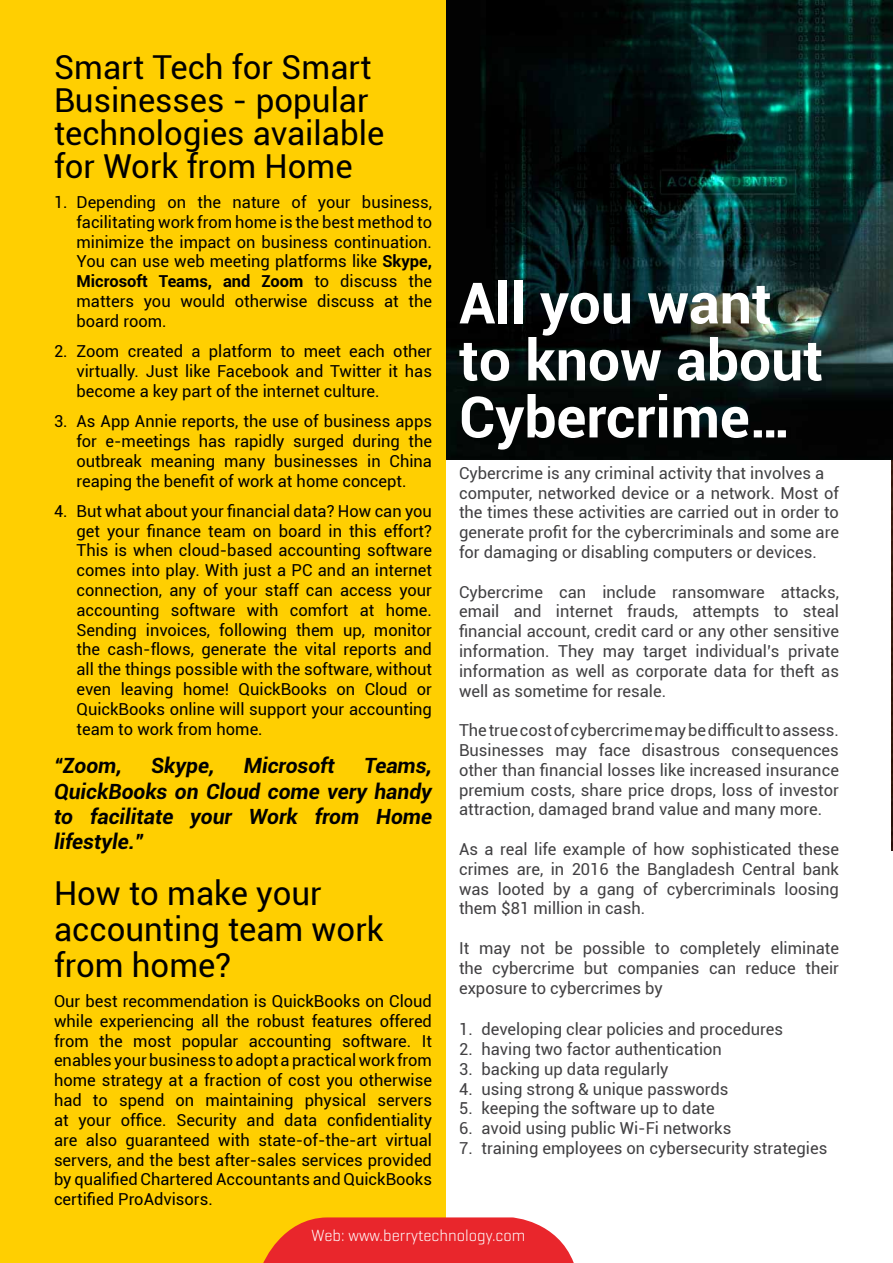
<style>
.page{position:relative;width:893px;height:1263px;background:#fff}
.page>*{position:absolute;margin:0;border:0;box-sizing:border-box;transform-origin:0 0}
.t1{font:700 57px/57px "Roboto";color:#fff}
.t2{font:33px/33px "Roboto";color:#000}
.t3{font:italic 700 21px/25.2px "Roboto";color:#000;text-align:justify}
.t4{font:16.5px/19.8px "Roboto";color:#000;text-align:justify}
.t5{font:16.5px/19.8px "Roboto";color:#414042;text-align:justify}
.t6{font:300 16.5px "Geogrotesque";color:#fff}
.s1{font-weight:700}
</style>
<div class="page">
<img style="left:891px;top:459px;width:2px;height:391px">
<img style="left:446px;top:0;width:447px;height:459px">
<div style="left:0;top:0;width:446px;height:1263px;background:#ffcf01"></div>
<svg style="left:263px;top:1217px;width:311px;height:46px;background:#eb3e36"></svg>
<h2 class="t2" style="left:54px;top:49px;width:332px">Smart Tech for Smart<br>Businesses - popular technologies available for Work from Home</h2>
<p class="t4" style="left:77px;top:192px;width:357px;text-indent:-23px">1. Depending on the nature of your business, facilitating work from home is the best method to minimize the impact on business continuation.<br>You can use web meeting platforms like <span class="s1">Skype, Microsoft Teams, and Zoom</span> to discuss the matters you would otherwise discuss at the board room.</p>
<p class="t4" style="left:77px;top:341px;width:357px;text-indent:-23px">2. Zoom created a platform to meet each other virtually. Just like Facebook and Twitter it has become a key part of the internet culture.</p>
<p class="t4" style="left:77px;top:411px;width:357px;text-indent:-23px">3. As App Annie reports, the use of business apps for e-meetings has rapidly surged during the outbreak meaning many businesses in China reaping the benefit of work at home concept.</p>
<p class="t4" style="left:77px;top:500px;width:357px;text-indent:-23px">4. But what about your financial data? How can you get your finance team on board in this effort?<br>This is when cloud-based accounting software comes into play. With just a PC and an internet connection, any of your staff can access your accounting software with comfort at home.<br>Sending invoices, following them up, monitor the cash-flows, generate the vital reports and all the things possible with the software, without even leaving home! QuickBooks on Cloud or QuickBooks online will support your accounting team to work from home.</p>
<p class="t3" style="left:54px;top:752px;width:69px">“Zoom,</p>
<p class="t3" style="left:151px;top:752px;width:65px">Skype,</p>
<p class="t3" style="left:244px;top:752px;width:93px">Microsoft</p>
<p class="t3" style="left:54px;top:752px;width:379px;text-indent:310px">Teams, QuickBooks on Cloud come very handy to facilitate your Work from Home lifestyle.”</p>
<h2 class="t2" style="left:54px;top:874px;width:331px;line-height:36px">How to make your accounting team work from home?</h2>
<p class="t4" style="left:54px;top:991px;width:380px">Our best recommendation is QuickBooks on Cloud while experiencing all the robust features offered from the most popular accounting software. It enables your business to adopt a practical work from home strategy at a fraction of cost you otherwise had to spend on maintaining physical servers at your office. Security and data confidentiality are also guaranteed with state-of-the-art virtual servers, and the best after-sales services provided by qualified Chartered Accountants and QuickBooks certified ProAdvisors.</p>
<h1 class="t1" style="left:459px;top:272px;width:366px">All you want to know about<br>Cybercrime…</h1>
<p class="t5" style="left:459px;top:462px;width:381px;text-align:left">Cybercrime is any criminal activity that involves a computer, networked device or a network. Most of the times these activities are carried out in order to generate profit for the cybercriminals and some are for damaging or disabling computers or devices.</p>
<p class="t5" style="left:459px;top:581px;width:381px">Cybercrime can include ransomware attacks, email and internet frauds, attempts to steal financial account, credit card or any other sensitive information. They may target individual’s private information as well as corporate data for theft as well as sometime for resale.</p>
<p class="t5" style="left:459px;top:720px;width:381px">The true cost of cybercrime may be difficult to assess.<br>Businesses may face disastrous consequences other than financial losses like increased insurance premium costs, share price drops, loss of investor attraction, damaged brand value and many more.</p>
<p class="t5" style="left:459px;top:839px;width:381px">As a real life example of how sophisticated these crimes are, in 2016 the Bangladesh Central bank was looted by a gang of cybercriminals loosing them $81 million in cash.</p>
<p class="t5" style="left:459px;top:938px;width:381px">It may not be possible to completely eliminate the cybercrime but companies can reduce their exposure to cybercrimes by</p>
<p class="t5" style="left:459px;top:1019px;width:325px">1. developing clear policies and procedures</p>
<p class="t5" style="left:459px;top:1038px;width:264px">2. having two factor authentication</p>
<p class="t5" style="left:459px;top:1058px;width:211px">3. backing up data regularly</p>
<p class="t5" style="left:459px;top:1078px;width:271px">4. using strong &amp; unique passwords</p>
<p class="t5" style="left:459px;top:1098px;width:257px">5. keeping the software up to date</p>
<p class="t5" style="left:459px;top:1118px;width:274px">6. avoid using public Wi-Fi networks</p>
<p class="t5" style="left:459px;top:1137px;width:370px">7. training employees on cybersecurity strategies</p>
<p class="t6" style="left:312px;top:1225px;width:215px">Web: www.berrytechnology.com</p>
</div>
